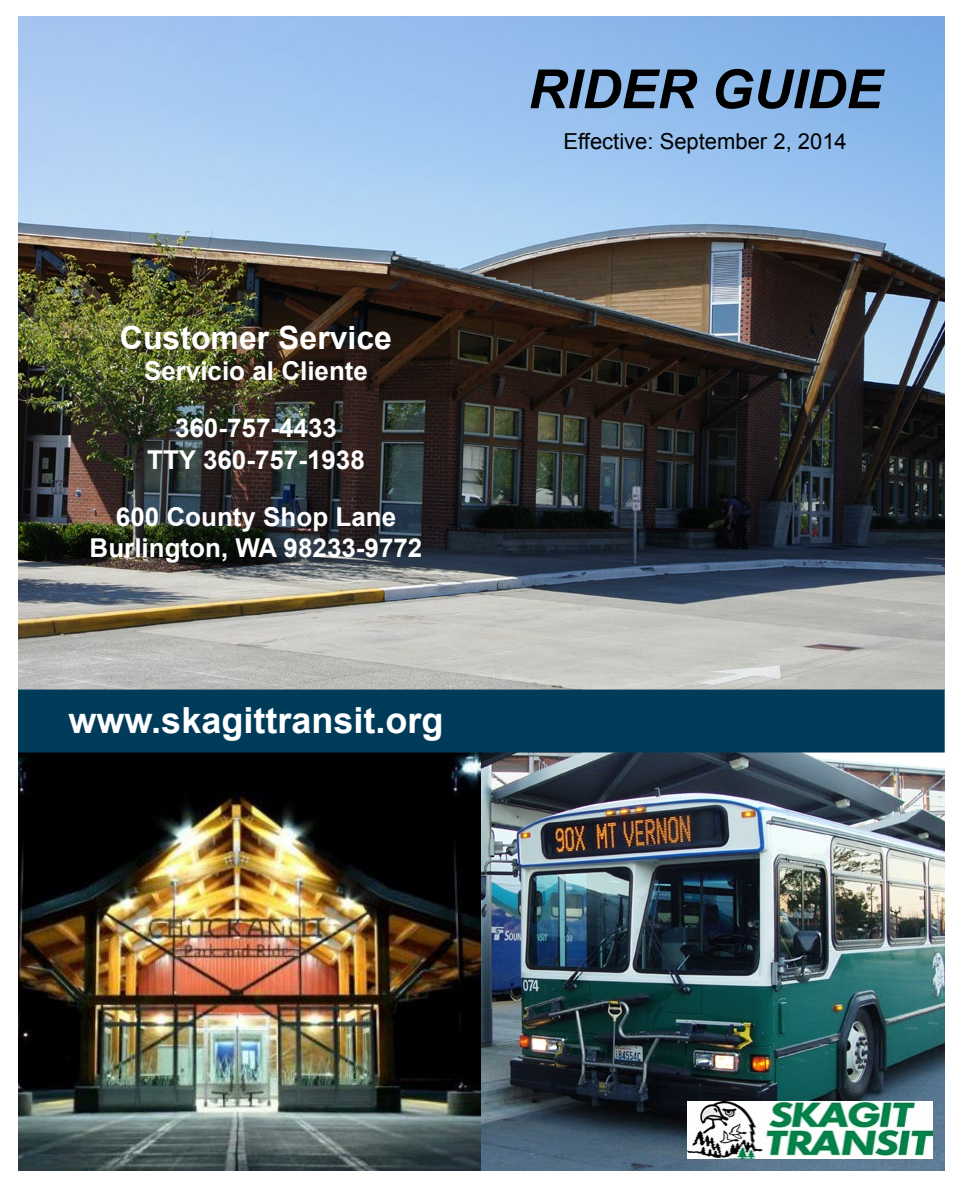
<style>
.page{position:relative;width:962px;height:1188px;background:#fff}
.page>*{position:absolute;margin:0;border:0;box-sizing:border-box;transform-origin:0 0}
.t1{font:italic 700 54px "Arial";color:#000}
.t2{font:700 36px "Arial";color:#fff}
.t3{font:700 32px "Arial";color:#fff}
.t4{font:700 26px/31.2px "Arial";color:#fff;text-align:center}
.t5{font:22px "Arial";color:#000}
</style>
<div class="page">
<img style="left:18px;top:17px;width:927px;height:673px">
<img style="left:481px;top:753px;width:464px;height:418px">
<img style="left:18px;top:753px;width:463px;height:418px">
<div style="left:18px;top:690px;width:927px;height:63px;background:#003c5a;border:4px solid #003c5a"></div>
<img style="left:688px;top:1101px;width:244px;height:57px">
<p class="t3" style="left:120px;top:316px;width:274px">Customer Service</p>
<p class="t4" style="left:144px;top:356px;width:225px">Servicio al Cliente</p>
<p class="t4" style="left:147px;top:413px;width:219px">360-757-4433<br>TTY 360-757-1938</p>
<p class="t4" style="left:90px;top:502px;width:334px">600 County Shop Lane<br>Burlington, WA 98233-9772</p>
<h2 class="t2" style="left:69px;top:696px;width:376px">www.skagittransit.org</h2>
<h1 class="t1" style="left:528px;top:53px;width:356px">RIDER GUIDE</h1>
<p class="t5" style="left:563px;top:127px;width:285px">Effective: September 2, 2014</p>
</div>
